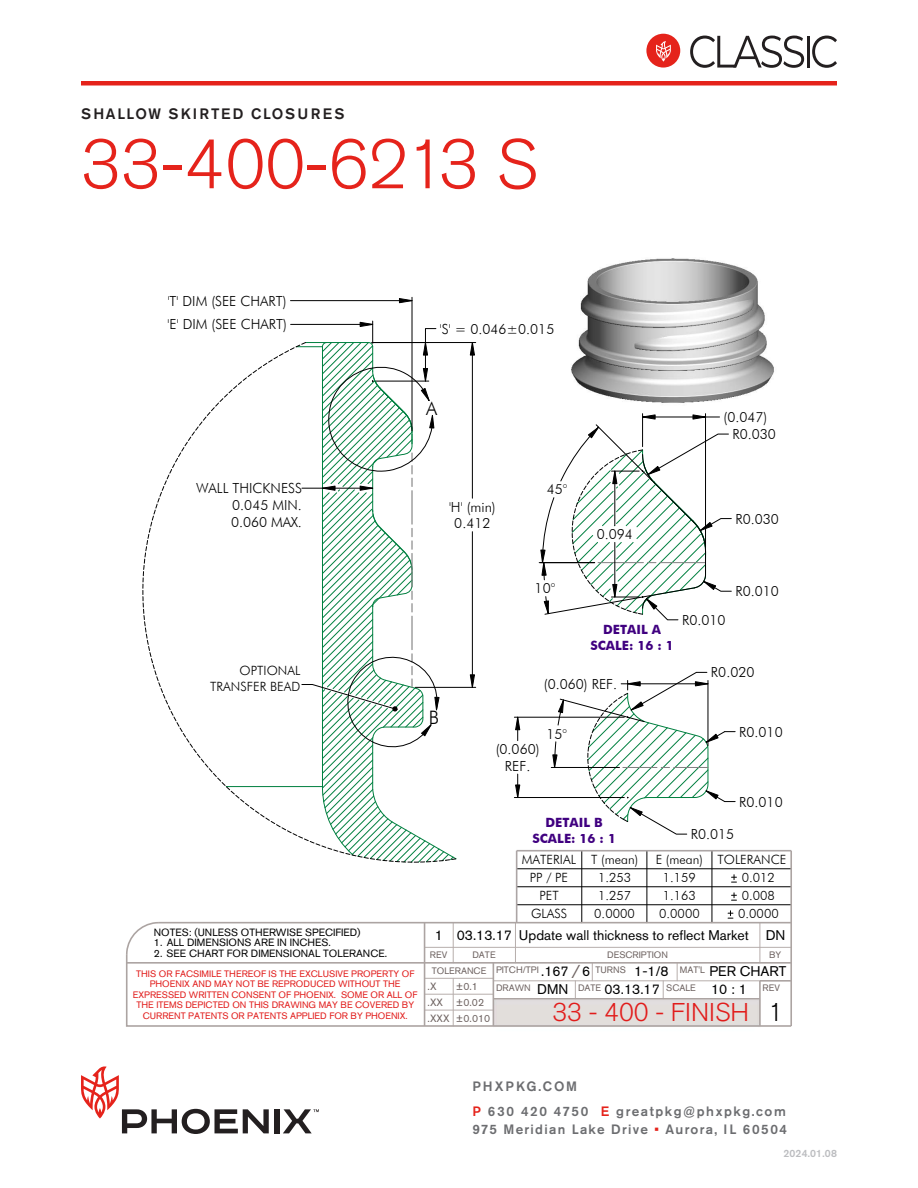
<style>
.page{position:relative;width:918px;height:1188px;background:#fff}
.page>*{position:absolute;margin:0;border:0;box-sizing:border-box;transform-origin:0 0}
.t1{font:300 69px "Akzidenz Grotesk Std";letter-spacing:-.005em;color:#e5231b}
.t2{font:300 25.5px "Akzidenz Grotesk Std";color:#e11c1b}
.t3{font:300 25.5px "Akzidenz Grotesk Std";color:#000}
.t4{font:300 18.6px "Futura BT";color:#000}
.t5{font:300 18.6px "Akzidenz Grotesk Std";color:#6e6361}
.t6{font:500 15px "Akzidenz Grotesk Std";letter-spacing:.115em;color:#231f20}
.t7{font:300 13.95px/16.8px "Futura BT";color:#000;text-align:center}
.t8{font:13.95px "Akzidenz Grotesk Std";color:#000}
.t9{font:500 13.5px/24.8px "Akzidenz Grotesk Std";letter-spacing:.115em;color:#6c6d70}
.t10{font:500 13.5px "Akzidenz Grotesk Std";letter-spacing:.095em;color:#6c6d70}
.t11{font:300 12.75px/16px "Futura BT";color:#000;text-align:right}
.t12{font:700 12.75px/16px "Futura BT";color:#400080;text-align:center}
.t13{font:10.5px "Akzidenz Grotesk Std";color:#000}
.t14{font:10.5px/15.9px "Akzidenz Grotesk Std";color:#6e6361}
.t15{font:500 10.5px "Akzidenz Grotesk Std";letter-spacing:.02em;color:#bcbdc0}
.t16{font:9.3px/10.5px "Akzidenz Grotesk Std";color:#e11c1b;text-align:center}
.t17{font:9.3px "Akzidenz Grotesk Std";color:#6e6361}
.s1{color:#e5231b}
</style>
<div class="page">
<div style="left:274px;top:1109px;width:5px;height:24px;background:#231f20"></div>
<svg style="left:81px;top:1066px;width:188px;height:68px"></svg>
<svg style="left:283px;top:1109px;width:36px;height:24px"></svg>
<div style="left:81px;top:81px;width:756px;height:5px;background:#e5231b"></div>
<div style="left:646px;top:34px;width:34px;height:34px;background:#e5231b;border-radius:50%"></div>
<svg style="left:656px;top:41px;width:15px;height:21px"></svg>
<svg style="left:690px;top:36px;width:114px;height:32px"></svg>
<hr style="left:807px;top:36px;width:3px;height:32px;background:#231f20">
<svg style="left:812px;top:36px;width:25px;height:32px"></svg>
<img style="left:161px;top:258px;width:631px;height:695px">
<svg style="left:453px;top:923px;width:1px;height:30px"></svg>
<svg style="left:760px;top:923px;width:1px;height:30px"></svg>
<svg style="left:515px;top:923px;width:1px;height:30px"></svg>
<hr style="left:425px;top:947px;width:366px;height:1px;background:#b7aeac">
<hr style="left:517px;top:886px;width:274px;height:1px;background:#000">
<hr style="left:517px;top:904px;width:274px;height:1px;background:#000">
<hr style="left:712px;top:851px;width:1px;height:72px;background:#000">
<hr style="left:647px;top:851px;width:1px;height:72px;background:#000">
<hr style="left:581px;top:851px;width:1px;height:72px;background:#000">
<hr style="left:517px;top:868px;width:274px;height:1px;background:#000">
<hr style="left:517px;top:850px;width:274px;height:2px;background:#aca5a5">
<hr style="left:516px;top:851px;width:1px;height:72px;background:#aca5a5">
<hr style="left:790px;top:851px;width:2px;height:175px;background:#aca4a2">
<svg style="left:126px;top:953px;width:666px;height:74px"></svg>
<hr style="left:493px;top:998px;width:267px;height:2px;background:#aca4a2">
<hr style="left:159px;top:922px;width:632px;height:1px;background:#aca4a2">
<hr style="left:424px;top:923px;width:1px;height:103px;background:#aca4a2">
<svg style="left:126px;top:921px;width:35px;height:36px"></svg>
<hr style="left:412px;top:297px;width:1px;height:134px;background:#000">
<hr style="left:290px;top:300px;width:122px;height:1px;background:#000">
<hr style="left:415px;top:687px;width:61px;height:1px;background:#000">
<hr style="left:372px;top:342px;width:104px;height:1px;background:#000">
<hr style="left:472px;top:532px;width:1px;height:155px;background:#000">
<hr style="left:472px;top:343px;width:1px;height:155px;background:#000">
<svg style="left:399px;top:298px;width:14px;height:5px"></svg>
<svg style="left:470px;top:674px;width:5px;height:14px"></svg>
<svg style="left:470px;top:343px;width:5px;height:13px"></svg>
<hr style="left:551px;top:767px;width:68px;height:1px;background:#000">
<hr style="left:514px;top:717px;width:110px;height:1px;background:#000">
<hr style="left:514px;top:797px;width:110px;height:1px;background:#000">
<svg style="left:515px;top:717px;width:5px;height:24px"></svg>
<svg style="left:515px;top:774px;width:5px;height:23px"></svg>
<hr style="left:539px;top:562px;width:56px;height:1px;background:#000">
<svg style="left:540px;top:414px;width:192px;height:206px"></svg>
<svg style="left:732px;top:875px;width:4px;height:8px"></svg>
<svg style="left:732px;top:893px;width:4px;height:8px"></svg>
<svg style="left:728px;top:911px;width:5px;height:8px"></svg>
<svg style="left:142px;top:321px;width:315px;height:542px"></svg>
<svg style="left:552px;top:672px;width:183px;height:163px"></svg>
<h3 class="t6" style="left:81px;top:105px;width:265px">SHALLOW SKIRTED CLOSURES</h3>
<h1 class="t1" style="left:81px;top:126px;width:458px">33-400-6213 S</h1>
<p class="t7" style="left:168px;top:292px;width:120px">'T' DIM (SEE CHART)</p>
<p class="t7" style="left:168px;top:316px;width:121px">'E' DIM (SEE CHART)</p>
<p class="t7" style="left:440px;top:320px;width:116px">'S' = 0.046±0.015</p>
<p class="t7" style="left:231px;top:480px;width:73px;text-align:justify;text-indent:-35px">WALL THICKNESS 0.045 MIN.<br>0.060 MAX.</p>
<p class="t4" style="left:426px;top:397px;width:13px">A</p>
<p class="t7" style="left:449px;top:498px;width:48px">'H' (min)<br>0.412</p>
<p class="t7" style="left:547px;top:481px;width:22px">45°</p>
<p class="t7" style="left:597px;top:526px;width:38px">0.094</p>
<p class="t7" style="left:724px;top:409px;width:45px">(0.047)</p>
<p class="t7" style="left:733px;top:426px;width:45px">R0.030</p>
<p class="t7" style="left:735px;top:510px;width:45px">R0.030</p>
<p class="t7" style="left:535px;top:580px;width:22px">10°</p>
<p class="t7" style="left:735px;top:583px;width:45px">R0.010</p>
<p class="t12" style="left:590px;top:622px;width:85px">DETAIL A<br>SCALE: 16 : 1</p>
<p class="t7" style="left:682px;top:611px;width:45px">R0.010</p>
<p class="t11" style="left:210px;top:662px;width:92px">OPTIONAL<br>TRANSFER BEAD</p>
<p class="t7" style="left:544px;top:675px;width:75px">(0.060) REF.</p>
<p class="t7" style="left:711px;top:664px;width:45px">R0.020</p>
<p class="t4" style="left:429px;top:706px;width:12px">B</p>
<p class="t7" style="left:547px;top:725px;width:22px">15°</p>
<p class="t7" style="left:739px;top:723px;width:45px">R0.010</p>
<p class="t7" style="left:496px;top:741px;width:45px">(0.060)<br>REF.</p>
<p class="t7" style="left:739px;top:793px;width:45px">R0.010</p>
<p class="t12" style="left:533px;top:815px;width:85px">DETAIL B<br>SCALE: 16 : 1</p>
<p class="t7" style="left:691px;top:826px;width:45px">R0.015</p>
<p class="t11" style="left:522px;top:851px;width:118px">MATERIAL T (mean)</p>
<p class="t11" style="left:656px;top:851px;width:132px">E (mean) TOLERANCE</p>
<p class="t11" style="left:530px;top:869px;width:40px">PP / PE</p>
<p class="t11" style="left:598px;top:869px;width:35px">1.253</p>
<p class="t11" style="left:663px;top:869px;width:35px">1.159</p>
<p class="t11" style="left:742px;top:869px;width:35px">0.012</p>
<p class="t11" style="left:540px;top:887px;width:21px">PET</p>
<p class="t11" style="left:598px;top:887px;width:35px">1.257</p>
<p class="t11" style="left:663px;top:887px;width:35px">1.163</p>
<p class="t11" style="left:742px;top:887px;width:35px">0.008</p>
<p class="t11" style="left:531px;top:905px;width:38px">GLASS</p>
<p class="t11" style="left:594px;top:905px;width:42px">0.0000</p>
<p class="t11" style="left:659px;top:905px;width:42px">0.0000</p>
<p class="t11" style="left:738px;top:905px;width:42px">0.0000</p>
<p class="t13" style="left:154px;top:926px;width:208px">NOTES: (UNLESS OTHERWISE SPECIFIED)</p>
<p class="t13" style="left:154px;top:937px;width:179px">1. ALL DIMENSIONS ARE IN INCHES.</p>
<p class="t8" style="left:435px;top:927px;width:10px">1</p>
<p class="t8" style="left:457px;top:927px;width:57px">03.13.17</p>
<p class="t8" style="left:519px;top:927px;width:232px">Update wall thickness to reflect Market</p>
<p class="t8" style="left:766px;top:927px;width:21px">DN</p>
<p class="t13" style="left:154px;top:947px;width:235px">2. SEE CHART FOR DIMENSIONAL TOLERANCE.</p>
<p class="t16" style="left:133px;top:968px;width:286px">THIS OR FACSIMILE THEREOF IS THE EXCLUSIVE PROPERTY OF PHOENIX AND MAY NOT BE REPRODUCED WITHOUT THE EXPRESSED WRITTEN CONSENT OF PHOENIX. SOME OR ALL OF THE ITEMS DEPICTED ON THIS DRAWING MAY BE COVERED BY</p>
<p class="t16" style="left:143px;top:1010px;width:267px">CURRENT PATENTS OR PATENTS APPLIED FOR BY PHOENIX.</p>
<p class="t17" style="left:430px;top:950px;width:19px">REV</p>
<p class="t17" style="left:472px;top:950px;width:25px">DATE</p>
<p class="t17" style="left:607px;top:950px;width:62px">DESCRIPTION</p>
<p class="t17" style="left:769px;top:950px;width:14px">BY</p>
<p class="t17" style="left:432px;top:965px;width:56px">TOLERANCE</p>
<p class="t14" style="left:428px;top:978px;width:64px">.X<br>.XX<br>.XXX ±0.010</p>
<p class="t5" style="left:571px;top:962px;width:10px">/</p>
<p class="t17" style="left:496px;top:964px;width:44px">PITCH/TPI</p>
<p class="t17" style="left:596px;top:964px;width:32px">TURNS</p>
<p class="t17" style="left:680px;top:964px;width:27px">MAT'L</p>
<p class="t8" style="left:710px;top:963px;width:78px">PER CHART</p>
<p class="t8" style="left:541px;top:963px;width:29px">.167</p>
<p class="t8" style="left:634px;top:963px;width:36px">1-1/8</p>
<p class="t8" style="left:537px;top:981px;width:33px">DMN</p>
<p class="t8" style="left:582px;top:963px;width:10px">6</p>
<p class="t14" style="left:456px;top:978px;width:30px">±0.1 ±0.02</p>
<p class="t17" style="left:496px;top:982px;width:36px">DRAWN</p>
<p class="t17" style="left:578px;top:982px;width:25px">DATE</p>
<p class="t17" style="left:666px;top:982px;width:31px">SCALE</p>
<p class="t17" style="left:763px;top:982px;width:19px">REV</p>
<p class="t8" style="left:605px;top:981px;width:57px">03.13.17</p>
<p class="t8" style="left:711px;top:981px;width:37px">10 : 1</p>
<p class="t2" style="left:552px;top:998px;width:198px">33 - 400 - FINISH</p>
<p class="t3" style="left:768px;top:998px;width:16px">1</p>
<h3 class="t9" style="left:472px;top:1074px;width:315px">PHXPKG.COM<br><span class="s1">P</span> 630 420 4750 <span class="s1">E</span> greatpkg@phxpkg.com</h3>
<h3 class="t10" style="left:472px;top:1121px;width:316px">975 Meridian Lake Drive <span class="s1">•</span> Aurora, IL 60504</h3>
<p class="t15" style="left:783px;top:1147px;width:55px">2024.01.08</p>
</div>
